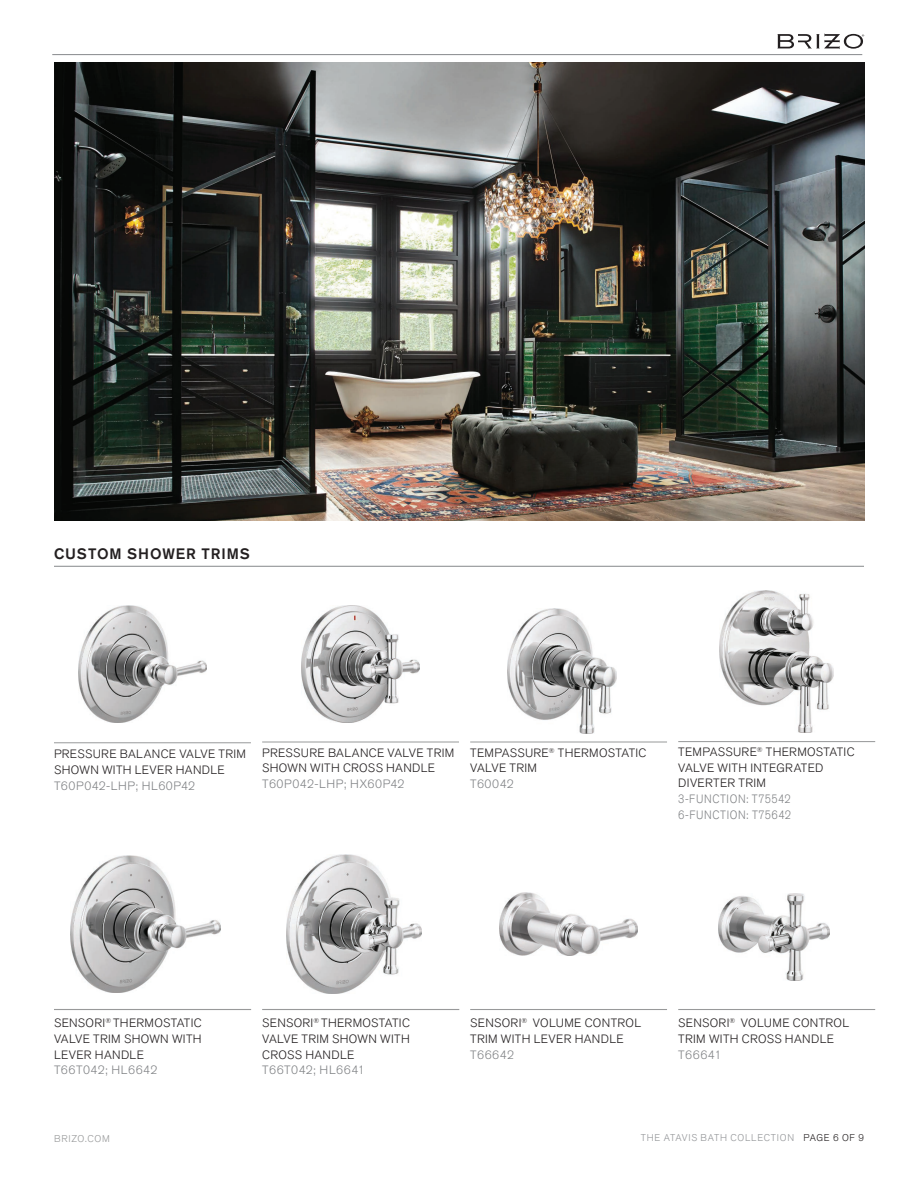
<style>
.page{position:relative;width:918px;height:1188px;background:#fff}
.page>*{position:absolute;margin:0;border:0;box-sizing:border-box;transform-origin:0 0}
.t1{font:500 15px "Akzidenz Grotesk Std";letter-spacing:.06em;color:#231f20}
.t2{font:300 12px/15.8px "Akzidenz Grotesk Std";letter-spacing:.03em;color:#231f20}
.t3{font:300 12px "Akzidenz Grotesk Std";letter-spacing:.05em;color:#808285}
.t4{font:300 12px/15.8px "Akzidenz Grotesk Std";letter-spacing:.05em;color:#808285;scale:.9 1}
.t5{font:300 9.75px "Akzidenz Grotesk Std";letter-spacing:.08em;color:#939598}
.t6{font:300 9.75px "Akzidenz Grotesk Std";letter-spacing:.075em;color:#98999a}
.s1{color:#231f20}
</style>
<div class="page">
<hr style="left:54px;top:1009px;width:197px;height:1px;background:#98999a">
<img style="left:71px;top:855px;width:149px;height:137px">
<img style="left:54px;top:63px;width:810px;height:458px">
<hr style="left:470px;top:1009px;width:197px;height:1px;background:#98999a">
<img style="left:500px;top:892px;width:138px;height:63px">
<hr style="left:54px;top:566px;width:810px;height:1px;background:#939598">
<svg style="left:777px;top:33px;width:87px;height:16px"></svg>
<hr style="left:52px;top:54px;width:810px;height:1px;background:#939598">
<hr style="left:54px;top:742px;width:197px;height:1px;background:#98999a">
<img style="left:79px;top:605px;width:128px;height:118px">
<hr style="left:262px;top:742px;width:197px;height:1px;background:#98999a">
<img style="left:301px;top:605px;width:119px;height:118px">
<hr style="left:678px;top:741px;width:197px;height:1px;background:#98999a">
<hr style="left:470px;top:742px;width:197px;height:1px;background:#98999a">
<img style="left:508px;top:609px;width:108px;height:125px">
<img style="left:720px;top:591px;width:113px;height:141px">
<hr style="left:678px;top:1009px;width:197px;height:1px;background:#98999a">
<img style="left:719px;top:894px;width:110px;height:86px">
<hr style="left:262px;top:1009px;width:197px;height:1px;background:#98999a">
<img style="left:287px;top:855px;width:135px;height:138px">
<p class="t1" style="left:54px;top:544px;width:197px">CUSTOM SHOWER TRIMS</p>
<p class="t2" style="left:54px;top:747px;width:194px">PRESSURE BALANCE VALVE TRIM<br>SHOWN WITH LEVER HANDLE</p>
<p class="t3" style="left:54px;top:779px;width:143px">T60P042-LHP; HL60P42</p>
<p class="t2" style="left:262px;top:745px;width:194px">PRESSURE BALANCE VALVE TRIM<br>SHOWN WITH CROSS HANDLE</p>
<p class="t3" style="left:262px;top:777px;width:144px">T60P042-LHP; HX60P42</p>
<p class="t2" style="left:470px;top:745px;width:178px">TEMPASSURE<sup>®</sup> THERMOSTATIC<br>VALVE TRIM</p>
<p class="t3" style="left:470px;top:777px;width:45px">T60042</p>
<p class="t2" style="left:678px;top:744px;width:178px">TEMPASSURE<sup>®</sup> THERMOSTATIC<br>VALVE WITH INTEGRATED<br>DIVERTER TRIM</p>
<p class="t4" style="left:678px;top:791px;width:127px">3-FUNCTION: T75542<br>6-FUNCTION: T75642</p>
<p class="t2" style="left:54px;top:1015px;width:149px;text-align:justify">SENSORI<sup>®</sup> THERMOSTATIC VALVE TRIM SHOWN WITH LEVER HANDLE</p>
<p class="t3" style="left:54px;top:1063px;width:105px">T66T042; HL6642</p>
<p class="t6" style="left:54px;top:1133px;width:57px">BRIZO.COM</p>
<p class="t2" style="left:262px;top:1015px;width:149px;text-align:justify">SENSORI<sup>®</sup> THERMOSTATIC VALVE TRIM SHOWN WITH CROSS HANDLE</p>
<p class="t3" style="left:262px;top:1063px;width:104px">T66T042; HL6641</p>
<p class="t2" style="left:470px;top:1015px;width:172px">SENSORI<sup>®</sup> VOLUME CONTROL<br>TRIM WITH LEVER HANDLE</p>
<p class="t3" style="left:470px;top:1048px;width:45px">T66642</p>
<p class="t2" style="left:678px;top:1015px;width:172px">SENSORI<sup>®</sup> VOLUME CONTROL<br>TRIM WITH CROSS HANDLE</p>
<p class="t3" style="left:678px;top:1048px;width:45px">T66641</p>
<p class="t5" style="left:641px;top:1132px;width:225px">THE ATAVIS BATH COLLECTION <span class="s1">PAGE 6 OF 9</span></p>
</div>
